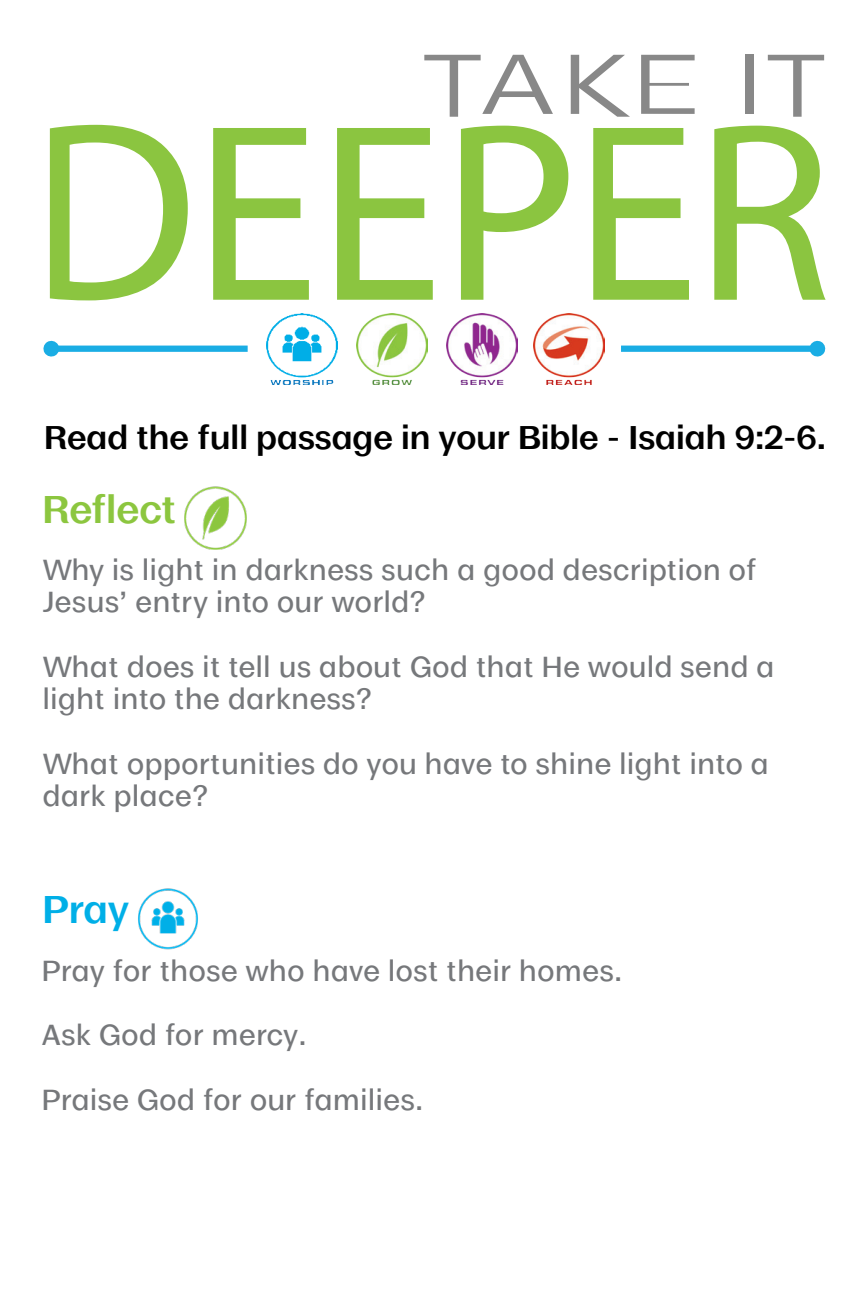
<style>
.page{position:relative;width:864px;height:1296px;background:#fff}
.page>*{position:absolute;margin:0;border:0;box-sizing:border-box;transform-origin:0 0}
.t1{font:600 36px "Moriston";letter-spacing:-.005em;color:#8cc63f}
.t2{font:600 36px "Moriston";color:#00afe7}
.t3{font:600 30.6px "Moriston";color:#000}
.t4{font:500 27px/32.4px "Moriston";color:#76787b}
</style>
<div class="page">
<img style="left:138px;top:888px;width:60px;height:62px">
<img style="left:184px;top:486px;width:63px;height:64px">
<svg style="left:50px;top:125px;width:138px;height:175px"></svg>
<svg style="left:213px;top:128px;width:96px;height:172px"></svg>
<svg style="left:337px;top:128px;width:96px;height:172px"></svg>
<svg style="left:461px;top:126px;width:107px;height:174px"></svg>
<svg style="left:593px;top:128px;width:96px;height:172px"></svg>
<svg style="left:714px;top:126px;width:112px;height:174px"></svg>
<svg style="left:424px;top:55px;width:129px;height:62px"></svg>
<svg style="left:571px;top:55px;width:59px;height:62px"></svg>
<svg style="left:641px;top:55px;width:54px;height:59px"></svg>
<div style="left:745px;top:55px;width:9px;height:59px;background:#888"></div>
<svg style="left:768px;top:55px;width:56px;height:62px"></svg>
<div style="left:48px;top:346px;width:200px;height:6px;background:#1aade4"></div>
<svg style="left:43px;top:340px;width:17px;height:17px"></svg>
<div style="left:621px;top:346px;width:200px;height:6px;background:#1aade4"></div>
<svg style="left:808px;top:340px;width:18px;height:17px"></svg>
<img style="left:266px;top:313px;width:72px;height:71px">
<img style="left:356px;top:313px;width:72px;height:71px">
<img style="left:446px;top:313px;width:72px;height:71px">
<img style="left:534px;top:313px;width:71px;height:71px">
<p class="t3" style="left:44px;top:412px;width:783px">Read the full passage in your Bible - Isaiah 9:2-6.</p>
<h1 class="t1" style="left:43px;top:480px;width:135px">Reflect</h1>
<p class="t4" style="left:43px;top:551px;width:716px">Why is light in darkness such a good description of<br>Jesus’ entry into our world?</p>
<p class="t4" style="left:43px;top:649px;width:734px">What does it tell us about God that He would send a light into the darkness?</p>
<p class="t4" style="left:43px;top:746px;width:728px">What opportunities do you have to shine light into a dark place?</p>
<h1 class="t2" style="left:43px;top:881px;width:88px">Pray</h1>
<p class="t4" style="left:41px;top:952px;width:582px">Pray for those who have lost their homes.</p>
<p class="t4" style="left:41px;top:1017px;width:267px">Ask God for mercy.</p>
<p class="t4" style="left:41px;top:1082px;width:383px">Praise God for our families.</p>
</div>
